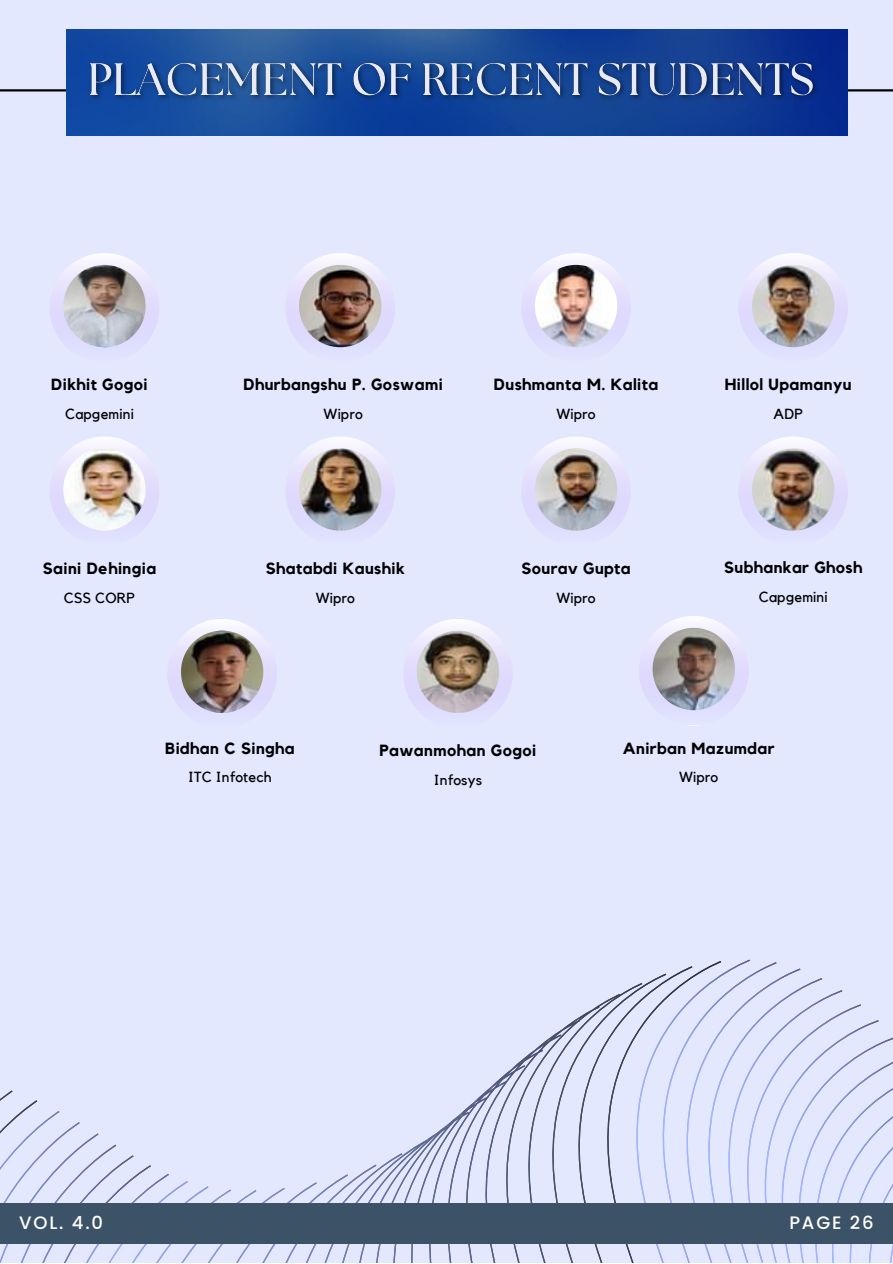
<style>
.page{position:relative;width:893px;height:1264px;background:#fff}
.page>*{position:absolute;margin:0;border:0;box-sizing:border-box;transform-origin:0 0}
.t1{font:500 18px "Poppins";letter-spacing:.1em;color:#fff}
.t2{font:700 16.2px "Kollektif";letter-spacing:.03em;color:#000}
.t3{font:14.55px "Kollektif";letter-spacing:.01em;color:#000}
</style>
<div class="page">
<div style="left:0;top:0;width:892px;height:1262px;background:#e3e8ff"></div>
<svg style="left:0;top:1090px;width:61px;height:172px"></svg>
<svg style="left:61px;top:989px;width:568px;height:273px"></svg>
<svg style="left:629px;top:978px;width:26px;height:284px"></svg>
<svg style="left:655px;top:959px;width:122px;height:303px"></svg>
<svg style="left:679px;top:966px;width:122px;height:296px"></svg>
<svg style="left:701px;top:975px;width:122px;height:287px"></svg>
<svg style="left:721px;top:987px;width:122px;height:275px"></svg>
<svg style="left:740px;top:1001px;width:152px;height:261px"></svg>
<hr style="left:0;top:89px;width:892px;height:2px;background:#000">
<img style="left:66px;top:29px;width:781px;height:107px">
<img style="left:72px;top:53px;width:751px;height:61px">
<svg style="left:50px;top:253px;width:109px;height:95px"></svg>
<img style="left:63px;top:265px;width:83px;height:82px;border-radius:50%">
<svg style="left:50px;top:436px;width:109px;height:95px"></svg>
<img style="left:63px;top:448px;width:83px;height:82px;border-radius:50%">
<svg style="left:168px;top:619px;width:109px;height:94px"></svg>
<img style="left:181px;top:630px;width:82px;height:83px;border-radius:50%">
<svg style="left:522px;top:253px;width:109px;height:95px"></svg>
<img style="left:535px;top:265px;width:82px;height:82px;border-radius:50%">
<svg style="left:522px;top:436px;width:109px;height:95px"></svg>
<img style="left:535px;top:448px;width:82px;height:82px;border-radius:50%">
<svg style="left:738px;top:253px;width:110px;height:95px"></svg>
<img style="left:752px;top:265px;width:82px;height:82px;border-radius:50%">
<svg style="left:738px;top:436px;width:110px;height:95px"></svg>
<img style="left:752px;top:448px;width:82px;height:82px;border-radius:50%">
<svg style="left:639px;top:616px;width:109px;height:95px"></svg>
<img style="left:652px;top:628px;width:82px;height:82px;border-radius:50%">
<svg style="left:286px;top:253px;width:109px;height:95px"></svg>
<img style="left:299px;top:265px;width:82px;height:82px;border-radius:50%">
<svg style="left:286px;top:436px;width:109px;height:95px"></svg>
<img style="left:299px;top:448px;width:82px;height:82px;border-radius:50%">
<svg style="left:403px;top:619px;width:109px;height:94px"></svg>
<img style="left:416px;top:630px;width:83px;height:83px;border-radius:50%">
<div style="left:0;top:1203px;width:892px;height:40px;background:#3c5266"></div>
<p class="t2" style="left:51px;top:377px;width:98px">Dikhit Gogoi</p>
<p class="t3" style="left:65px;top:407px;width:70px">Capgemini</p>
<p class="t2" style="left:243px;top:377px;width:201px">Dhurbangshu P. Goswami</p>
<p class="t3" style="left:323px;top:407px;width:41px">Wipro</p>
<p class="t2" style="left:494px;top:377px;width:166px">Dushmanta M. Kalita</p>
<p class="t3" style="left:556px;top:407px;width:41px">Wipro</p>
<p class="t2" style="left:724px;top:377px;width:128px">Hillol Upamanyu</p>
<p class="t3" style="left:773px;top:407px;width:31px">ADP</p>
<p class="t2" style="left:43px;top:560px;width:115px">Saini Dehingia</p>
<p class="t3" style="left:64px;top:591px;width:73px">CSS CORP</p>
<p class="t2" style="left:266px;top:560px;width:140px">Shatabdi Kaushik</p>
<p class="t3" style="left:316px;top:591px;width:41px">Wipro</p>
<p class="t2" style="left:521px;top:560px;width:111px">Sourav Gupta</p>
<p class="t3" style="left:556px;top:591px;width:41px">Wipro</p>
<p class="t2" style="left:724px;top:559px;width:140px">Subhankar Ghosh</p>
<p class="t3" style="left:758px;top:589px;width:70px">Capgemini</p>
<p class="t2" style="left:165px;top:740px;width:131px">Bidhan C Singha</p>
<p class="t3" style="left:188px;top:770px;width:85px">ITC Infotech</p>
<p class="t2" style="left:379px;top:742px;width:158px">Pawanmohan Gogoi</p>
<p class="t3" style="left:434px;top:773px;width:50px">Infosys</p>
<p class="t2" style="left:622px;top:740px;width:153px">Anirban Mazumdar</p>
<p class="t3" style="left:679px;top:770px;width:41px">Wipro</p>
<p class="t1" style="left:19px;top:1210px;width:85px">VOL. 4.0</p>
<p class="t1" style="left:789px;top:1210px;width:86px">PAGE 26</p>
</div>
